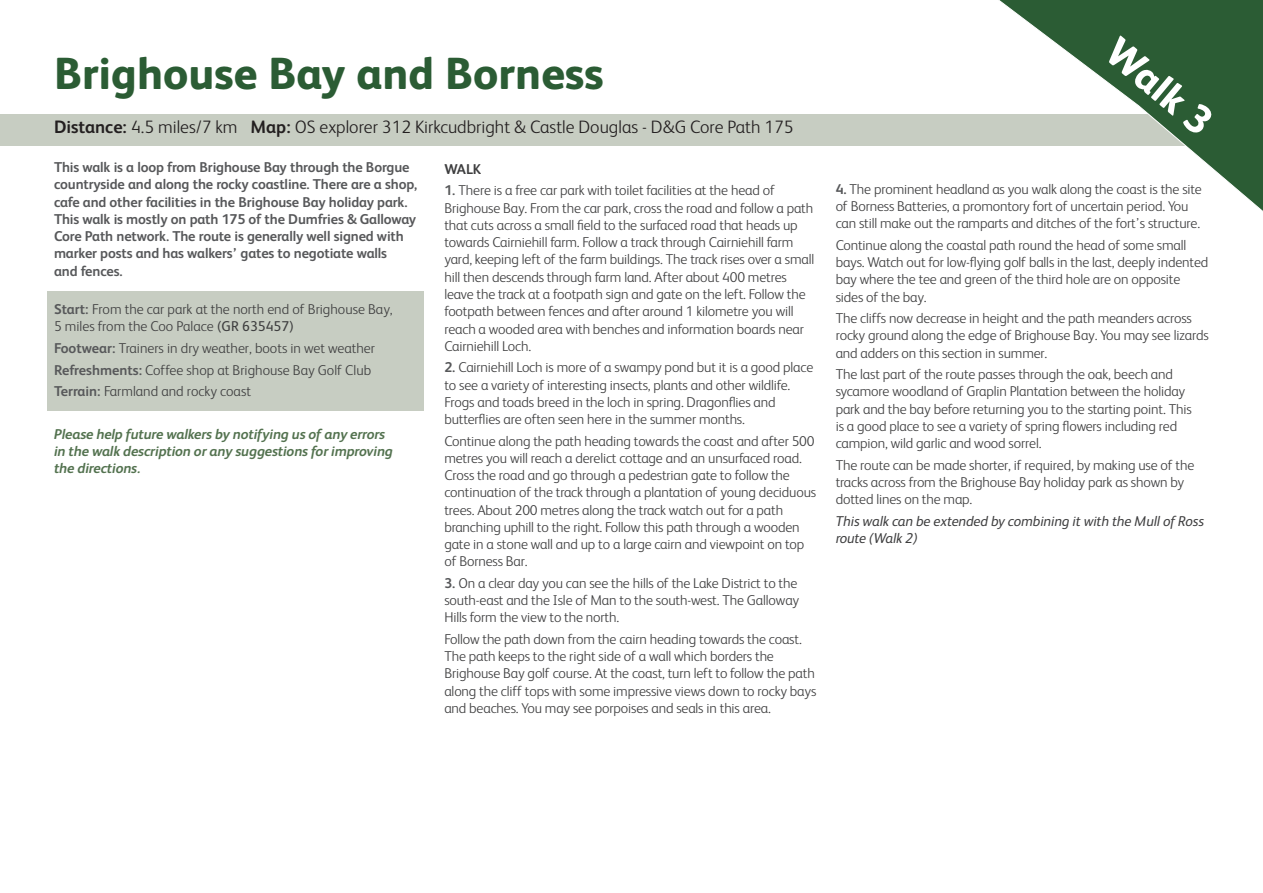
<style>
.page{position:relative;width:1263px;height:893px;background:#fff}
.page>*{position:absolute;margin:0;border:0;box-sizing:border-box;transform-origin:0 0}
.t1{font:800 45px "FS Albert";color:#2b5c34}
.t2{font:800 40.5px "FS Albert";color:#fff}
.t3{font:300 18px "FS Albert";color:#231f20}
.t4{font:300 14.25px/17.2px "FS Albert";letter-spacing:-.01em;color:#3e3e3f}
.t5{font:700 14.25px/17.2px "FS Albert";letter-spacing:-.01em;color:#57585a}
.t6{font:italic 700 14.25px/17.2px "FS Albert";letter-spacing:-.01em;color:#53724f}
.t7{font:italic 14.25px/17.2px "FS Albert";letter-spacing:-.01em;color:#3e3e3f}
.t8{font:700 14.25px "FS Albert";color:#3e3e3f}
.s1{font-weight:700}
.s2{font-weight:700;color:#57585a}
.s3{font-weight:400}
</style>
<div class="page">
<div style="left:47px;top:291px;width:376px;height:119px;background:#c7cdc2"></div>
<div style="left:0;top:114px;width:1263px;height:32px;background:#c7cdc2"></div>
<svg style="left:999px;top:0;width:264px;height:211px"></svg>
<h1 class="t1" style="left:54px;top:48px;width:551px">Brighouse Bay and Borness</h1>
<p class="t3" style="left:54px;top:117px;width:741px"><span class="s1">Distance:</span> 4.5 miles/7 km <span class="s1">Map:</span> OS explorer 312 Kirkcudbright &amp; Castle Douglas - D&amp;G Core Path 175</p>
<p class="t5" style="left:54px;top:159px;width:365px">This walk is a loop from Brighouse Bay through the Borgue countryside and along the rocky coastline. There are a shop, cafe and other facilities in the Brighouse Bay holiday park.<br>This walk is mostly on path 175 of the Dumfries &amp; Galloway Core Path network. The route is generally well signed with marker posts and has walkers’ gates to negotiate walls<br>and fences.</p>
<p class="t4" style="left:54px;top:301px;width:340px"><span class="s2">Start:</span> From the car park at the north end of Brighouse Bay,<br>5 miles from the Coo Palace <span class="s3">(GR 635457)</span></p>
<p class="t4" style="left:54px;top:337px;width:323px;line-height:21.5px"><span class="s2">Footwear:</span> Trainers in dry weather, boots in wet weather<br><span class="s2">Refreshments:</span> Coffee shop at Brighouse Bay Golf Club<br><span class="s2">Terrain:</span> Farmland and rocky coast</p>
<p class="t6" style="left:54px;top:425px;width:340px">Please help future walkers by notifying us of any errors in the walk description or any suggestions for improving the directions.</p>
<p class="t8" style="left:444px;top:161px;width:38px">WALK</p>
<p class="t4" style="left:444px;top:182px;width:371px"><span class="s2">1.</span> There is a free car park with toilet facilities at the head of Brighouse Bay. From the car park, cross the road and follow a path that cuts across a small field to the surfaced road that heads up towards Cairniehill farm. Follow a track through Cairniehill farm yard, keeping left of the farm buildings. The track rises over a small hill then descends through farm land. After about 400 metres leave the track at a footpath sign and gate on the left. Follow the footpath between fences and after around 1 kilometre you will reach a wooded area with benches and information boards near Cairniehill Loch.</p>
<p class="t4" style="left:444px;top:359px;width:370px"><span class="s2">2.</span> Cairniehill Loch is more of a swampy pond but it is a good place to see a variety of interesting insects, plants and other wildlife.<br>Frogs and toads breed in the loch in spring. Dragonflies and butterflies are often seen here in the summer months.</p>
<p class="t4" style="left:444px;top:432px;width:373px">Continue along the path heading towards the coast and after 500 metres you will reach a derelict cottage and an unsurfaced road.<br>Cross the road and go through a pedestrian gate to follow the continuation of the track through a plantation of young deciduous trees. About 200 metres along the track watch out for a path branching uphill to the right. Follow this path through a wooden gate in a stone wall and up to a large cairn and viewpoint on top of Borness Bar.</p>
<p class="t4" style="left:444px;top:574px;width:356px"><span class="s2">3.</span> On a clear day you can see the hills of the Lake District to the south-east and the Isle of Man to the south-west. The Galloway<br>Hills form the view to the north.</p>
<p class="t4" style="left:444px;top:630px;width:373px">Follow the path down from the cairn heading towards the coast.<br>The path keeps to the right side of a wall which borders the Brighouse Bay golf course. At the coast, turn left to follow the path along the cliff tops with some impressive views down to rocky bays and beaches. You may see porpoises and seals in this area.</p>
<h2 class="t2" style="left:1126px;top:28px;width:128px;rotate:40deg">Walk 3</h2>
<p class="t4" style="left:836px;top:180px;width:368px"><span class="s2">4.</span> The prominent headland as you walk along the coast is the site of Borness Batteries, a promontory fort of uncertain period. You can still make out the ramparts and ditches of the fort’s structure.</p>
<p class="t4" style="left:836px;top:236px;width:374px">Continue along the coastal path round the head of some small bays. Watch out for low-flying golf balls in the last, deeply indented bay where the tee and green of the third hole are on opposite sides of the bay.</p>
<p class="t4" style="left:836px;top:310px;width:375px">The cliffs now decrease in height and the path meanders across rocky ground along the edge of Brighouse Bay. You may see lizards and adders on this section in summer.</p>
<p class="t4" style="left:836px;top:366px;width:358px">The last part of the route passes through the oak, beech and sycamore woodland of Graplin Plantation between the holiday park and the bay before returning you to the starting point. This is a good place to see a variety of spring flowers including red campion, wild garlic and wood sorrel.</p>
<p class="t4" style="left:836px;top:456px;width:360px">The route can be made shorter, if required, by making use of the tracks across from the Brighouse Bay holiday park as shown by dotted lines on the map.</p>
<p class="t7" style="left:836px;top:512px;width:370px">This walk can be extended by combining it with the Mull of Ross route (Walk 2)</p>
</div>
